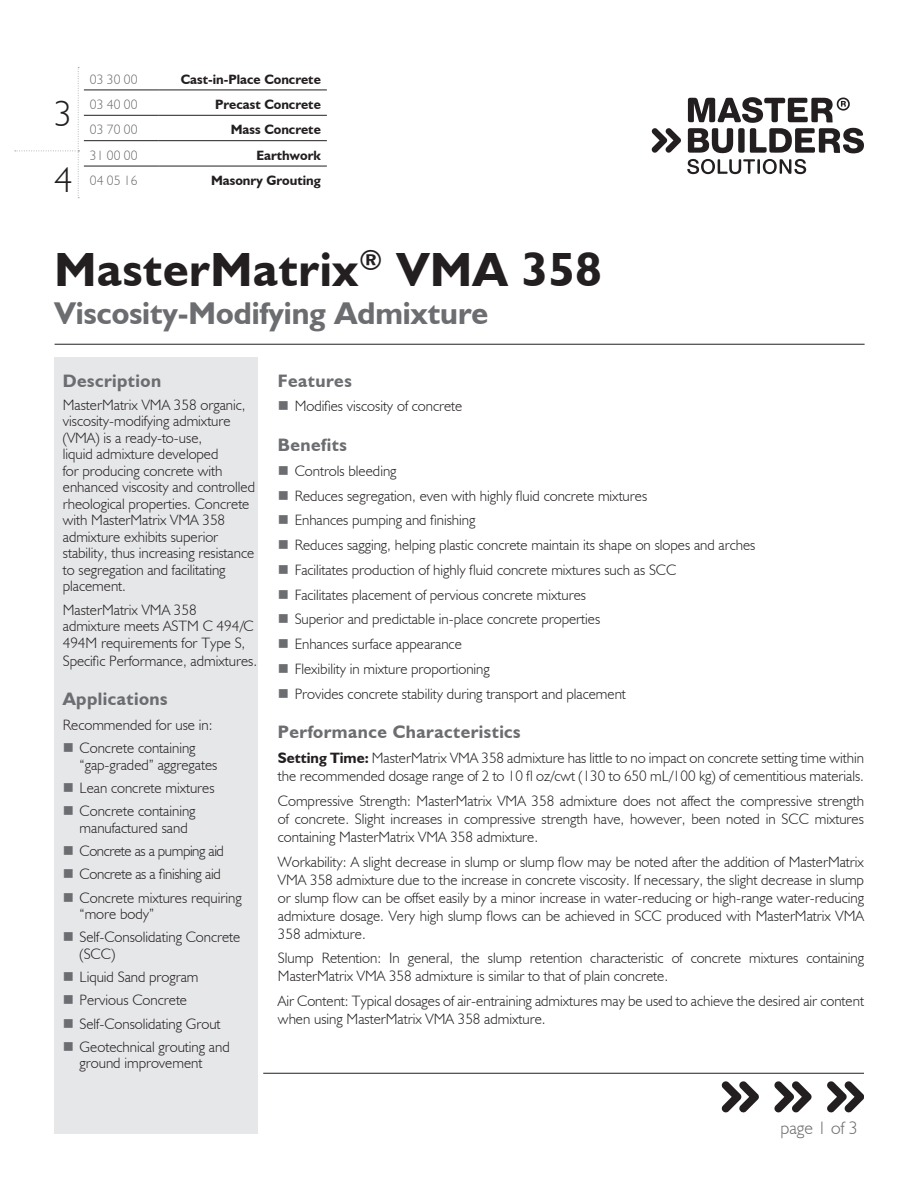
<style>
.page{position:relative;width:918px;height:1188px;background:#fff}
.page>*{position:absolute;margin:0;border:0;box-sizing:border-box;transform-origin:0 0}
.Product_Name{font:700 48px "Humanist 521 BT";letter-spacing:.015em;color:#231f20}
.Large_Numbers_-_Left{font:300 36px "Humanist 521 BT";color:#231f20}
.Gray_Descriptor_Subh{font:700 31.5px "Humanist 521 BT";color:#6c6d70}
.Section_Header{font:700 18px "Humanist 521 BT";letter-spacing:.025em;color:#6c6d70}
.Page_x_of_x{font:300 18px "Humanist 521 BT";color:#6c6d70}
.Body_with_BOLD_INTRO{font:300 15px/18px "Humanist 521 BT";color:#231f20}
.Pg__1_Left_Column_Bo{font:300 15px/16.5px "Humanist 521 BT";color:#231f20}
.Body_with_BOLD_INTRO-2{font:300 15px "Humanist 521 BT";letter-spacing:-.02em;color:#231f20}
.Body_with_BOLD_INTRO-3{font:300 15px "Humanist 521 BT";letter-spacing:-.025em;color:#231f20}
.Body{font:300 15px "Humanist 521 BT";color:#231f20}
.Bold_Description_-_R{font:700 13.5px "Humanist 521 BT";color:#231f20}
.Middle_Numbers_-_Gra{font:300 13.5px "Humanist 521 BT";color:#6c6d70}
.s1{font-weight:700}
</style>
<div class="page">
<svg style="left:687px;top:159px;width:119px;height:15px"></svg>
<svg style="left:652px;top:128px;width:29px;height:25px"></svg>
<svg style="left:688px;top:97px;width:176px;height:56px"></svg>
<svg style="left:722px;top:1081px;width:37px;height:31px"></svg>
<svg style="left:774px;top:1081px;width:38px;height:31px"></svg>
<svg style="left:827px;top:1081px;width:37px;height:31px"></svg>
<hr style="left:263px;top:1073px;width:601px;height:1px;background:#231f20">
<hr style="left:55px;top:344px;width:810px;height:1px;background:#231f20">
<div style="left:54px;top:358px;width:203px;height:776px;background:#e6e7e9"></div>
<svg style="left:15px;top:67px;width:64px;height:131px"></svg>
<hr style="left:84px;top:90px;width:74px;height:1px;background:#231f20">
<hr style="left:158px;top:90px;width:169px;height:1px;background:#231f20">
<hr style="left:84px;top:115px;width:74px;height:1px;background:#231f20">
<hr style="left:158px;top:115px;width:169px;height:1px;background:#231f20">
<hr style="left:84px;top:140px;width:74px;height:1px;background:#231f20">
<hr style="left:158px;top:140px;width:169px;height:1px;background:#231f20">
<hr style="left:84px;top:166px;width:74px;height:1px;background:#231f20">
<hr style="left:158px;top:166px;width:169px;height:1px;background:#231f20">
<p class="Large_Numbers_-_Left" style="left:54px;top:92px;width:20px">3</p>
<p class="Large_Numbers_-_Left" style="left:54px;top:157px;width:20px">4</p>
<p class="Middle_Numbers_-_Gra" style="left:90px;top:71px;width:49px">03 30 00</p>
<p class="Bold_Description_-_R" style="left:181px;top:71px;width:142px">Cast-in-Place Concrete</p>
<p class="Middle_Numbers_-_Gra" style="left:90px;top:96px;width:49px">03 40 00</p>
<p class="Bold_Description_-_R" style="left:215px;top:96px;width:107px">Precast Concrete</p>
<p class="Middle_Numbers_-_Gra" style="left:90px;top:122px;width:49px">03 70 00</p>
<p class="Bold_Description_-_R" style="left:231px;top:121px;width:92px">Mass Concrete</p>
<p class="Middle_Numbers_-_Gra" style="left:90px;top:147px;width:49px">31 00 00</p>
<p class="Bold_Description_-_R" style="left:256px;top:147px;width:66px">Earthwork</p>
<p class="Middle_Numbers_-_Gra" style="left:90px;top:172px;width:49px">04 05 16</p>
<p class="Bold_Description_-_R" style="left:211px;top:172px;width:111px">Masonry Grouting</p>
<p class="Product_Name" style="left:55px;top:240px;width:549px">MasterMatrix<sup>®</sup> VMA 358</p>
<p class="Gray_Descriptor_Subh" style="left:55px;top:294px;width:435px">Viscosity-Modifying Admixture</p>
<p class="Section_Header" style="left:63px;top:369px;width:100px">Description</p>
<p class="Pg__1_Left_Column_Bo" style="left:63px;top:396px;width:194px">MasterMatrix VMA 358 organic, viscosity-modifying admixture (VMA) is a ready-to-use,<br>liquid admixture developed<br>for producing concrete with enhanced viscosity and controlled rheological properties. Concrete with MasterMatrix VMA 358 admixture exhibits superior stability, thus increasing resistance to segregation and facilitating placement.</p>
<p class="Pg__1_Left_Column_Bo" style="left:63px;top:601px;width:192px">MasterMatrix VMA 358 admixture meets ASTM C 494/C<br>494M requirements for Type S,</p>
<p class="Pg__1_Left_Column_Bo" style="left:63px;top:652px;width:196px">Specific Performance, admixtures.</p>
<p class="Section_Header" style="left:63px;top:688px;width:106px">Applications</p>
<p class="Body" style="left:63px;top:716px;width:151px">Recommended for use in:</p>
<p class="Body_with_BOLD_INTRO" style="left:80px;top:740px;width:139px;line-height:16.5px">Concrete containing “gap-graded” aggregates</p>
<p class="Body_with_BOLD_INTRO" style="left:80px;top:779px;width:137px">Lean concrete mixtures</p>
<p class="Body_with_BOLD_INTRO" style="left:80px;top:803px;width:117px;line-height:16.5px">Concrete containing manufactured sand</p>
<p class="Body_with_BOLD_INTRO-3" style="left:80px;top:842px;width:146px">Concrete as a pumping aid</p>
<p class="Body_with_BOLD_INTRO-2" style="left:80px;top:865px;width:143px">Concrete as a finishing aid</p>
<p class="Body_with_BOLD_INTRO" style="left:80px;top:889px;width:164px;line-height:16.5px">Concrete mixtures requiring “more body”</p>
<p class="Body_with_BOLD_INTRO" style="left:80px;top:929px;width:162px;line-height:16.5px">Self-Consolidating Concrete (SCC)</p>
<p class="Body_with_BOLD_INTRO" style="left:80px;top:968px;width:120px">Liquid Sand program</p>
<p class="Body_with_BOLD_INTRO" style="left:80px;top:991px;width:109px">Pervious Concrete</p>
<p class="Body_with_BOLD_INTRO" style="left:80px;top:1014px;width:142px">Self-Consolidating Grout</p>
<p class="Body_with_BOLD_INTRO" style="left:80px;top:1038px;width:152px;line-height:16.5px">Geotechnical grouting and ground improvement</p>
<p class="Section_Header" style="left:278px;top:369px;width:75px">Features</p>
<p class="Body_with_BOLD_INTRO" style="left:295px;top:397px;width:169px">Modifies viscosity of concrete</p>
<p class="Section_Header" style="left:278px;top:434px;width:70px">Benefits</p>
<p class="Body_with_BOLD_INTRO" style="left:295px;top:461px;width:103px">Controls bleeding</p>
<p class="Body_with_BOLD_INTRO" style="left:295px;top:486px;width:354px">Reduces segregation, even with highly fluid concrete mixtures</p>
<p class="Body_with_BOLD_INTRO" style="left:295px;top:511px;width:182px">Enhances pumping and finishing</p>
<p class="Body_with_BOLD_INTRO" style="left:295px;top:536px;width:462px">Reduces sagging, helping plastic concrete maintain its shape on slopes and arches</p>
<p class="Body_with_BOLD_INTRO" style="left:295px;top:560px;width:383px">Facilitates production of highly fluid concrete mixtures such as SCC</p>
<p class="Body_with_BOLD_INTRO" style="left:295px;top:585px;width:293px">Facilitates placement of pervious concrete mixtures</p>
<p class="Body_with_BOLD_INTRO" style="left:295px;top:610px;width:307px">Superior and predictable in-place concrete properties</p>
<p class="Body_with_BOLD_INTRO" style="left:295px;top:635px;width:169px">Enhances surface appearance</p>
<p class="Body_with_BOLD_INTRO" style="left:295px;top:659px;width:197px">Flexibility in mixture proportioning</p>
<p class="Body_with_BOLD_INTRO" style="left:295px;top:684px;width:333px">Provides concrete stability during transport and placement</p>
<p class="Section_Header" style="left:278px;top:721px;width:244px">Performance Characteristics</p>
<p class="Body_with_BOLD_INTRO" style="left:278px;top:749px;width:588px"><span class="s1">Setting Time:</span> MasterMatrix VMA 358 admixture has little to no impact on concrete setting time within the recommended dosage range of 2 to 10 fl oz/cwt (130 to 650 mL/100 kg) of cementitious materials.</p>
<p class="Body_with_BOLD_INTRO" style="left:278px;top:791px;width:588px;text-align:justify">Compressive Strength: MasterMatrix VMA 358 admixture does not affect the compressive strength of concrete. Slight increases in compressive strength have, however, been noted in SCC mixtures containing MasterMatrix VMA 358 admixture.</p>
<p class="Body_with_BOLD_INTRO" style="left:278px;top:852px;width:588px;text-align:justify">Workability: A slight decrease in slump or slump flow may be noted after the addition of MasterMatrix VMA 358 admixture due to the increase in concrete viscosity. If necessary, the slight decrease in slump or slump flow can be offset easily by a minor increase in water-reducing or high-range water-reducing admixture dosage. Very high slump flows can be achieved in SCC produced with MasterMatrix VMA 358 admixture.</p>
<p class="Body_with_BOLD_INTRO" style="left:278px;top:949px;width:588px">Slump Retention: In general, the slump retention characteristic of concrete mixtures containing<br>MasterMatrix VMA 358 admixture is similar to that of plain concrete.</p>
<p class="Body_with_BOLD_INTRO" style="left:278px;top:992px;width:588px">Air Content: Typical dosages of air-entraining admixtures may be used to achieve the desired air content when using MasterMatrix VMA 358 admixture.</p>
<p class="Page_x_of_x" style="left:781px;top:1117px;width:79px">page 1 of 3</p>
</div>
